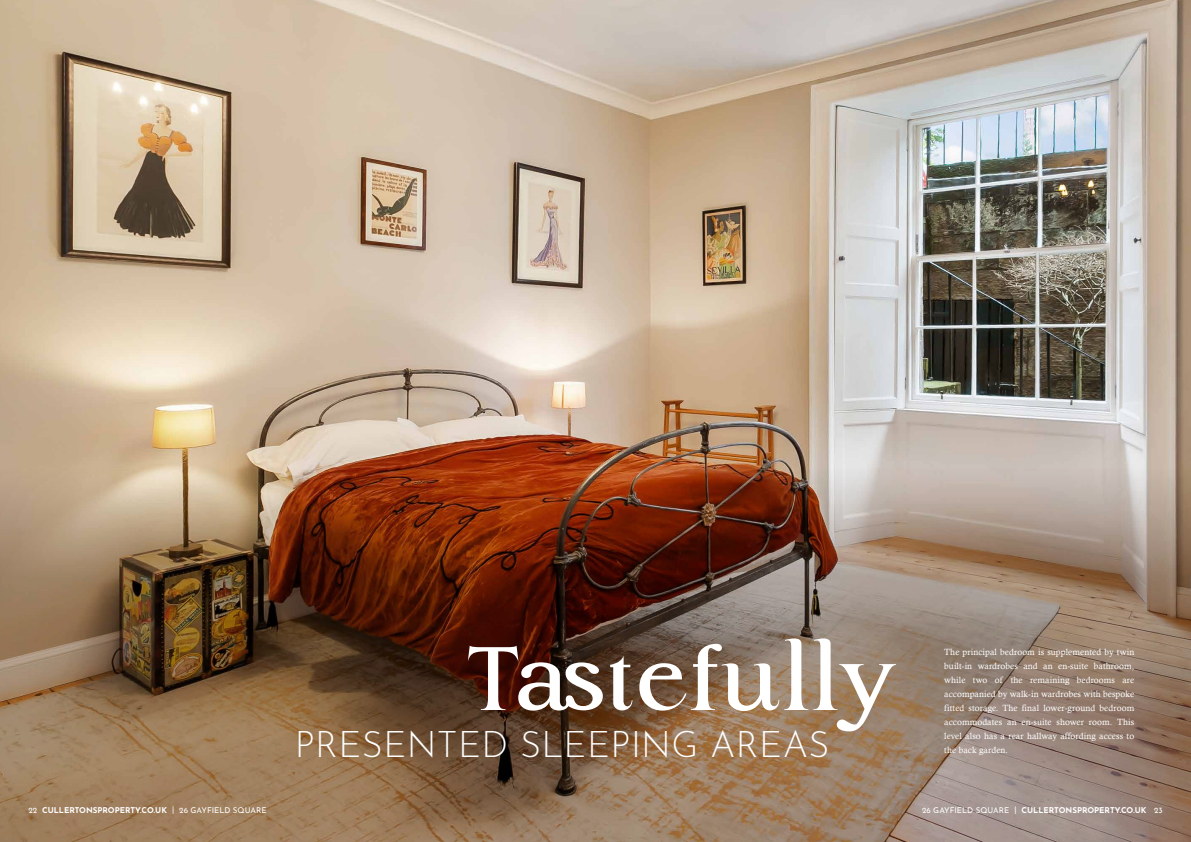
<style>
.page{position:relative;width:1191px;height:842px;background:#fff}
.page>*{position:absolute;margin:0;border:0;box-sizing:border-box;transform-origin:0 0}
.t1{font:700 90px "Calista";color:#fff}
.t2{font:300 36.2px "Josefin Sans";letter-spacing:.01em;color:#fff}
.t3{font:9px/14px "Calisto";letter-spacing:.01em;color:#fff;text-align:justify}
.t4{font:700 8px "Josefin Sans";color:#fff}
.s1{font-weight:400}
</style>
<div class="page">
<img style="left:0;top:0;width:1191px;height:393px">
<img style="left:0;top:393px;width:1191px;height:449px">
<p class="t1" style="left:466px;top:626px;width:433px">Tastefully</p>
<p class="t2" style="left:295px;top:716px;width:536px">PRESENTED SLEEPING AREAS</p>
<p class="t3" style="left:944px;top:645px;width:191px">The principal bedroom is supplemented by twin built-in wardrobes and an en-suite bathroom, while two of the remaining bedrooms are accompanied by walk-in wardrobes with bespoke fitted storage. The final lower-ground bedroom accommodates an en-suite shower room. This level also has a rear hallway affording access to the back garden.</p>
<p class="t4" style="left:28px;top:803px;width:240px"><span class="s1">22</span> CULLERTONSPROPERTY.CO.UK <span class="s1">| 26 GAYFIELD SQUARE</span></p>
<p class="t4" style="left:922px;top:803px;width:242px"><span class="s1">26 GAYFIELD SQUARE |</span> CULLERTONSPROPERTY.CO.UK <span class="s1">23</span></p>
</div>
